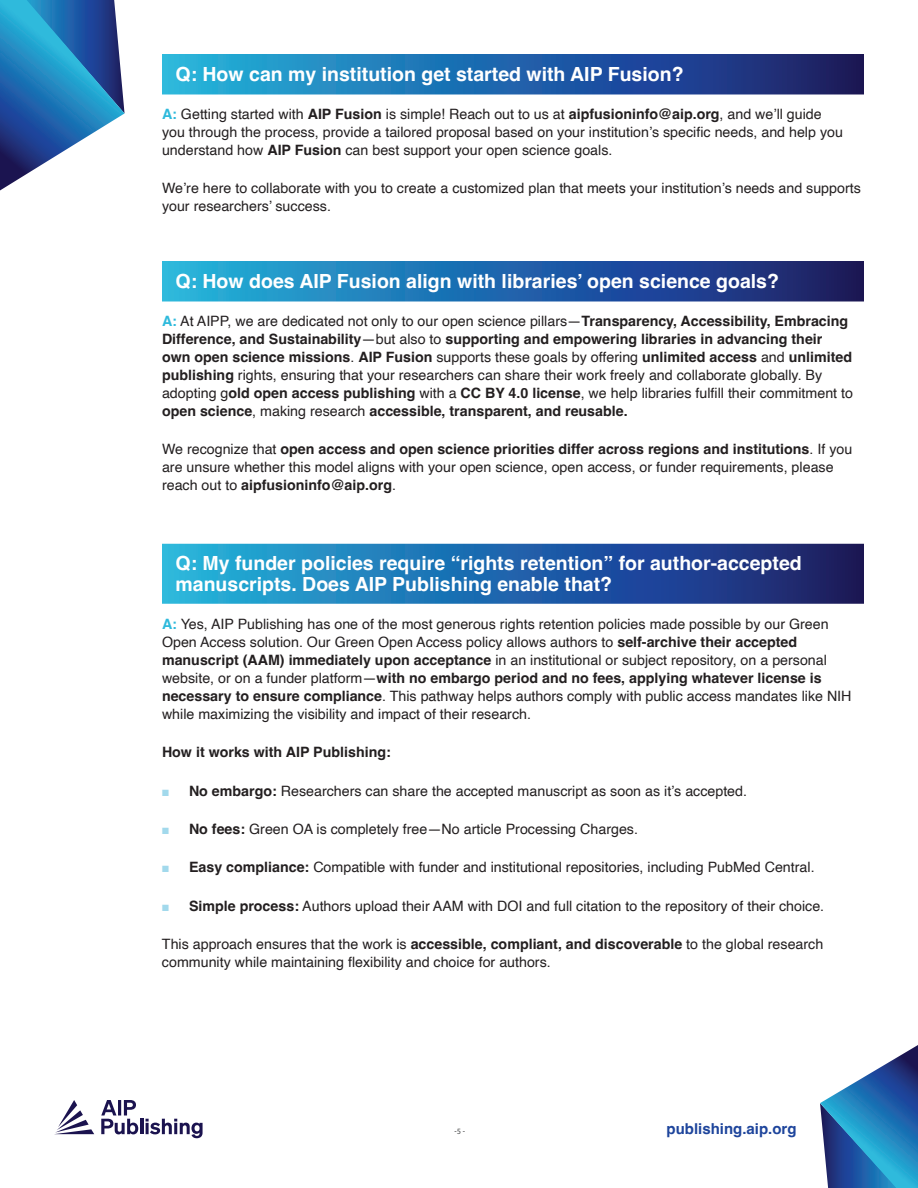
<style>
.page{position:relative;width:918px;height:1188px;background:#fff}
.page>*{position:absolute;margin:0;border:0;box-sizing:border-box;transform-origin:0 0}
.t1{font:700 19.5px/21px "Helvetica";color:#fff}
.t2{font:700 15px "Helvetica";color:#1e459c}
.t3{font:14.25px/18px "Helvetica";color:#231f20}
.t4{font:700 14.25px/18px "Helvetica";color:#231f20}
.t5{font:8.25px "Mukta Mahee";color:#4b4c4d}
.s1{font-weight:700;color:#2fbadc}
.s2{font-weight:700}
.s3{color:#2fbadc}
.s4{font-weight:400}
.s5{color:#a2d9ec}
.s6{font-size:9px}
</style>
<div class="page">
<svg style="left:55px;top:1100px;width:39px;height:34px"></svg>
<svg style="left:101px;top:1100px;width:37px;height:34px"></svg>
<hr style="left:140px;top:1119px;width:3px;height:15px;background:#1b134f">
<svg style="left:146px;top:1119px;width:57px;height:19px"></svg>
<svg style="left:0;top:0;width:125px;height:191px"></svg>
<svg style="left:820px;top:1045px;width:98px;height:143px"></svg>
<svg style="left:162px;top:54px;width:702px;height:40px;background:#1f65a6"></svg>
<svg style="left:162px;top:261px;width:702px;height:41px;background:#2267a7"></svg>
<svg style="left:162px;top:544px;width:702px;height:60px;background:#2065a7"></svg>
<h1 class="t1" style="left:176px;top:66px;width:510px">Q: How can my institution get started with AIP Fusion?</h1>
<p class="t3" style="left:162px;top:106px;width:683px"><span class="s1">A:</span> Getting started with <span class="s2">AIP Fusion</span> is simple! Reach out to us at <span class="s2">aipfusioninfo@aip.org</span>, and we’ll guide you through the process, provide a tailored proposal based on your institution’s specific needs, and help you understand how <span class="s2">AIP Fusion</span> can best support your open science goals.</p>
<p class="t3" style="left:162px;top:180px;width:700px">We’re here to collaborate with you to create a customized plan that meets your institution’s needs and supports your researchers’ success.</p>
<h1 class="t1" style="left:176px;top:273px;width:605px">Q: How does AIP Fusion align with libraries’ open science goals?</h1>
<p class="t4" style="left:162px;top:314px;width:693px"><span class="s3">A:</span> <span class="s4">At AIPP, we are dedicated not only to our open science pillars—</span>Transparency, Accessibility, Embracing Difference, and Sustainability<span class="s4">—but also to</span> supporting and empowering libraries in advancing their own open science missions<span class="s4">.</span> AIP Fusion <span class="s4">supports these goals by offering</span> unlimited access <span class="s4">and</span> unlimited publishing <span class="s4">rights, ensuring that your researchers can share their work freely and collaborate globally. By adopting g</span>old open access publishing <span class="s4">with a</span> CC BY 4.0 license<span class="s4">, we help libraries fulfill their commitment to </span>open science<span class="s4">, making research</span> accessible, transparent, and reusable.</p>
<p class="t3" style="left:162px;top:441px;width:692px">We recognize that <span class="s2">open access and open science priorities differ across regions and institutions</span>. If you are unsure whether this model aligns with your open science, open access, or funder requirements, please reach out to <span class="s2">aipfusioninfo@aip.org</span>.</p>
<h1 class="t1" style="left:176px;top:555px;width:628px">Q: My funder policies require “rights retention” for author-accepted manuscripts. Does AIP Publishing enable that?</h1>
<p class="t3" style="left:162px;top:616px;width:691px"><span class="s1">A:</span> Yes, AIP Publishing has one of the most generous rights retention policies made possible by our Green Open Access solution. Our Green Open Access policy allows authors to <span class="s2">self-archive their accepted manuscript (AAM) immediately upon acceptance</span> in an institutional or subject repository, on a personal website, or on a funder platform—<span class="s2">with no embargo period and no fees, applying whatever license is necessary to ensure compliance</span>. This pathway helps authors comply with public access mandates like NIH while maximizing the visibility and impact of their research.</p>
<p class="t4" style="left:162px;top:745px;width:230px">How it works with AIP Publishing:</p>
<p class="t3" style="left:162px;top:782px;width:587px"><span class="s5">■</span> <span class="s2">No embargo:</span> Researchers can share the accepted manuscript as soon as it’s accepted.</p>
<p class="t3" style="left:162px;top:820px;width:478px"><span class="s5">■</span> <span class="s2">No fees:</span> Green OA is completely free—No article Processing Charges.</p>
<p class="t3" style="left:162px;top:859px;width:654px"><span class="s5">■</span> <span class="s2">Easy compliance:</span> Compatible with funder and institutional repositories, including PubMed Central.</p>
<p class="t3" style="left:162px;top:897px;width:664px"><span class="s5">■</span> <span class="s2">Simple process:</span> Authors upload their AAM with DOI and full citation to the repository of their choice.</p>
<p class="t3" style="left:162px;top:935px;width:663px">This approach ensures that the work is <span class="s2">accessible, compliant, and discoverable</span> to the global research community while maintaining flexibility and choice for authors.</p>
<p class="t5" style="left:455px;top:1126px;width:12px">-<span class="s6">5</span> -</p>
<p class="t2" style="left:667px;top:1119px;width:132px">publishing.aip.org</p>
</div>
